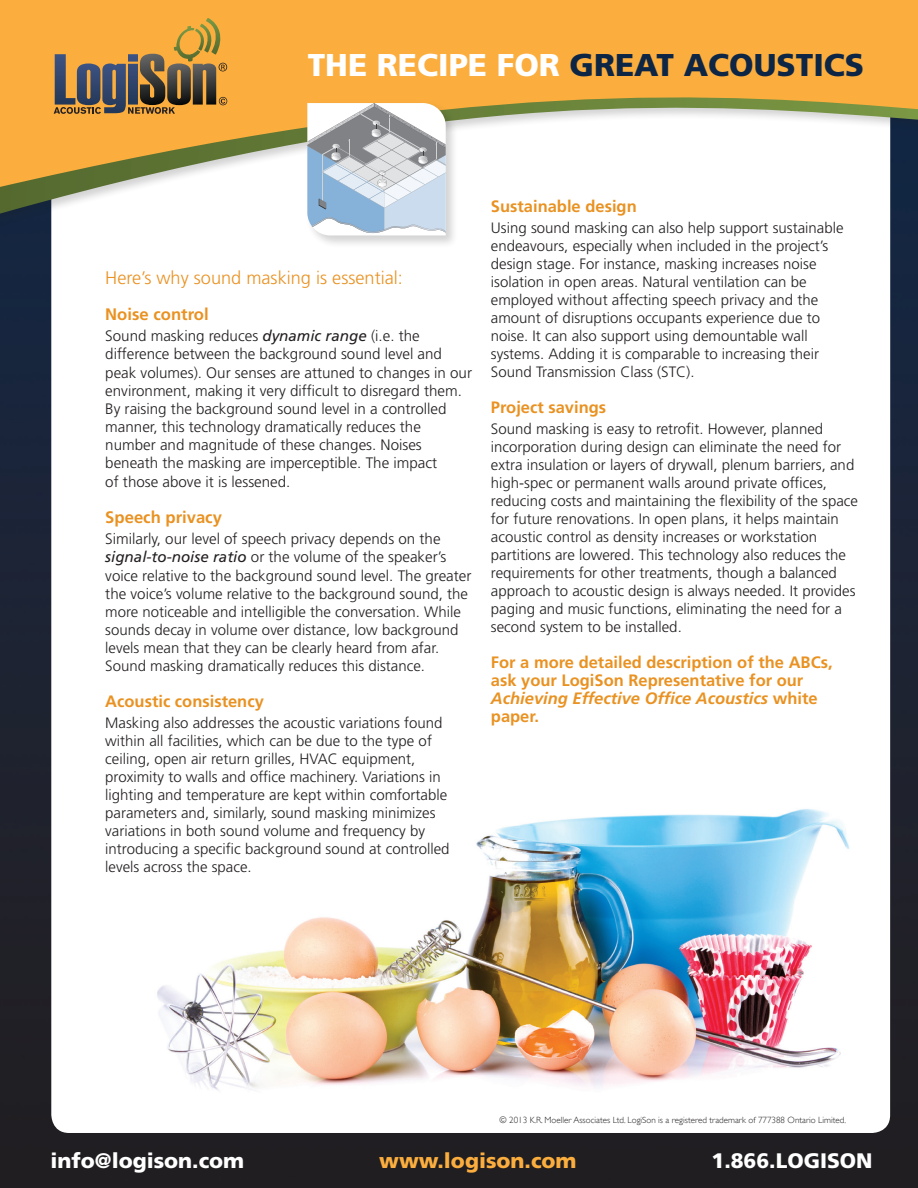
<style>
.page{position:relative;width:918px;height:1188px;background:#fff}
.page>*{position:absolute;margin:0;border:0;box-sizing:border-box;transform-origin:0 0}
.t1{font:900 31.5px "Frutiger LT Std";color:#0e2645}
.t2{font:900 21px "Frutiger LT Std";color:#fff}
.t3{font:900 21px "Frutiger LT Std";color:#fbae3e}
.t4{font:300 18.15px "Frutiger LT Std";color:#e99222}
.t5{font:700 16.65px "Frutiger LT Std";color:#e99222}
.t6{font:700 16.5px/18px "Frutiger LT Std";color:#e99222}
.t7{font:300 15.15px/18.1px "Frutiger LT Std";color:#231f20}
.t8{font:300 15px/18px "Frutiger LT Std";color:#231f20}
.t9{font:300 9px "Gill Sans";color:#231f20}
.s1{color:#fff}
.s2{font-weight:400;font-style:italic}
.s3{font-size:15.15px}
.s4{font-style:italic}
</style>
<div class="page">
<img style="left:0;top:230px;width:918px;height:958px">
<div style="left:51px;top:43px;width:839px;height:1090px;background:#fff;border-radius:18px"></div>
<div style="left:0;top:0;width:918px;height:230px;background:#231f20;opacity:.2"></div>
<svg style="left:0;top:190px;width:918px;height:24px"></svg>
<svg style="left:0;top:0;width:918px;height:190px;fill:#fbae3e"></svg>
<img style="left:157px;top:809px;width:693px;height:282px">
<div style="left:305px;top:101px;width:154px;height:147px;background:#231f20;opacity:.2"></div>
<svg style="left:307px;top:103px;width:139px;height:132px"></svg>
<svg style="left:54px;top:18px;width:173px;height:96px;background:#af8444"></svg>
<h1 class="t1" style="left:308px;top:46px;width:558px"><span class="s1">THE RECIPE FOR</span> GREAT ACOUSTICS</h1>
<p class="t4" style="left:105px;top:267px;width:299px">Here’s why sound masking is essential:</p>
<p class="t5" style="left:105px;top:304px;width:105px">Noise control</p>
<p class="t7" style="left:105px;top:327px;width:368px">Sound masking reduces <span class="s2">dynamic range</span> (i.e. the difference between the background sound level and peak volumes). Our senses are attuned to changes in our environment, making it very difficult to disregard them.<br>By raising the background sound level in a controlled manner, this technology dramatically reduces the number and magnitude of these changes. Noises beneath the masking are imperceptible. The impact<br>of those above it is lessened.</p>
<p class="t5" style="left:105px;top:507px;width:118px">Speech privacy</p>
<p class="t7" style="left:105px;top:530px;width:368px">Similarly, our level of speech privacy depends on the <span class="s2">signal-to-noise ratio</span> or the volume of the speaker’s voice relative to the background sound level. The greater</p>
<p class="t8" style="left:105px;top:585px;width:364px"><span class="s3">the voice’s</span> volume relative to the background sound, the more noticeable and intelligible the conversation. While sounds decay in volume over distance, low background levels mean that they can be clearly heard from afar.<br>Sound masking dramatically reduces this distance.</p>
<p class="t6" style="left:105px;top:692px;width:160px">Acoustic consistency</p>
<p class="t8" style="left:105px;top:714px;width:346px">Masking also addresses the acoustic variations found within all facilities, which can be due to the type of ceiling, open air return grilles, HVAC equipment, proximity to walls and office machinery. Variations in lighting and temperature are kept within comfortable parameters and, similarly, sound masking minimizes variations in both sound volume and frequency by introducing a specific background sound at controlled levels across the space.</p>
<p class="t6" style="left:491px;top:198px;width:147px">Sustainable design</p>
<p class="t8" style="left:491px;top:219px;width:354px">Using sound masking can also help support sustainable endeavours, especially when included in the project’s design stage. For instance, masking increases noise isolation in open areas. Natural ventilation can be employed without affecting speech privacy and the amount of disruptions occupants experience due to noise. It can also support using demountable wall systems. Adding it is comparable to increasing their Sound Transmission Class (STC).</p>
<p class="t6" style="left:491px;top:399px;width:117px">Project savings</p>
<p class="t8" style="left:491px;top:420px;width:369px">Sound masking is easy to retrofit. However, planned incorporation during design can eliminate the need for extra insulation or layers of drywall, plenum barriers, and high-spec or permanent walls around private offices, reducing costs and maintaining the flexibility of the space for future renovations. In open plans, it helps maintain acoustic control as density increases or workstation partitions are lowered. This technology also reduces the requirements for other treatments, though a balanced approach to acoustic design is always needed. It provides paging and music functions, eliminating the need for a second system to be installed.</p>
<p class="t6" style="left:491px;top:654px;width:343px">For a more detailed description of the ABCs, ask your LogiSon Representative for our <span class="s4">Achieving Effective Office Acoustics</span> white paper.</p>
<p class="t9" style="left:500px;top:1113px;width:348px">© 2013 K.R. Moeller Associates Ltd. LogiSon is a registered trademark of 777388 Ontario Limited.</p>
<h2 class="t2" style="left:51px;top:1147px;width:195px">info@logison.com</h2>
<h2 class="t3" style="left:379px;top:1147px;width:199px">www.logison.com</h2>
<h2 class="t2" style="left:711px;top:1147px;width:163px">1.866.LOGISON</h2>
</div>
